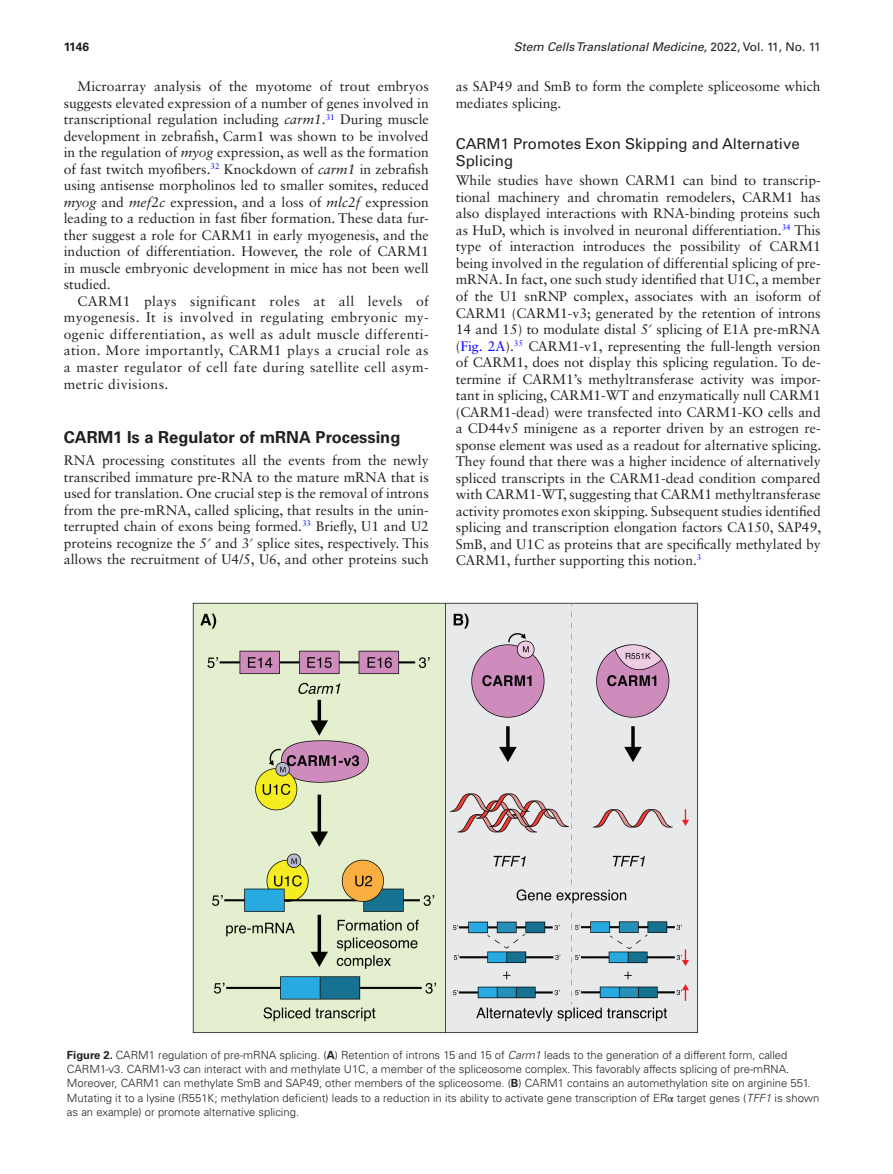
<style>
.page{position:relative;width:893px;height:1174px;background:#fff}
.page>*{position:absolute;margin:0;border:0;box-sizing:border-box;transform-origin:0 0}
.t1{font:700 16.5px "Univers LT Std";color:#231f20}
.t2{font:15px/16.5px "Univers LT Std";color:#231f20}
.t3{font:13.8px/16.5px "Sabon LT Std";color:#231f20;text-align:justify}
.t4{font:italic 12px "Univers LT Std";color:#231f20}
.t5{font:700 12px "Univers LT Std";color:#231f20}
.t6{font:300 11.25px/14.2px "Univers LT Std";color:#231f20}
.s1{font-style:normal}
.s2{font-style:italic}
.s3{font-family:"Gandhari Unicode"}
.s4{color:#00f}
.s5{font-weight:700}
.s6{font-family:"STIX General";font-weight:400}
</style>
<div class="page">
<img style="left:192px;top:602px;width:506px;height:431px">
<p class="t5" style="left:64px;top:40px;width:27px">1146</p>
<p class="t4" style="left:514px;top:40px;width:308px">Stem Cells Translational Medicine<span class="s1">, 2022, Vol. 11, No. 11</span></p>
<p class="t3" style="left:64px;top:78px;width:366px;text-indent:14px">Microarray analysis of the myotome of trout embryos suggests elevated expression of a number of genes involved in transcriptional regulation including <span class="s2">carm1</span>.<sup>31</sup> During muscle development in zebrafish, Carm1 was shown to be involved in the regulation of <span class="s2">myog</span> expression, as well as the formation of fast twitch myofibers.<sup>32</sup> Knockdown of <span class="s2">carm1</span> in zebrafish using antisense morpholinos led to smaller somites, reduced <span class="s2">myog</span> and <span class="s2">mef2c</span> expression, and a loss of <span class="s2">mlc2f</span> expression leading to a reduction in fast fiber formation. These data fur&shy;ther suggest a role for CARM1 in early myogenesis, and the induction of differentiation. However, the role of CARM1 in muscle embryonic development in mice has not been well studied.</p>
<p class="t3" style="left:64px;top:293px;width:366px;text-indent:14px">CARM1 plays significant roles at all levels of myogenesis. It is involved in regulating embryonic my&shy;ogenic differentiation, as well as adult muscle differenti&shy;ation. More importantly, CARM1 plays a crucial role as a master regulator of cell fate during satellite cell asym&shy;metric divisions.</p>
<p class="t3" style="left:456px;top:78px;width:366px">as SAP49 and SmB to form the complete spliceosome which mediates splicing.</p>
<p class="t2" style="left:456px;top:136px;width:346px">CARM1 Promotes Exon Skipping and Alternative<br>Splicing</p>
<p class="t3" style="left:456px;top:172px;width:367px">While studies have shown CARM1 can bind to transcrip&shy;tional machinery and chromatin remodelers, CARM1 has also displayed interactions with RNA-binding proteins such as HuD, which is involved in neuronal differentiation.<sup>34</sup> This type of interaction introduces the possibility of CARM1 being involved in the regulation of differential splicing of pre&shy;mRNA. In fact, one such study identified that U1C, a member of the U1 snRNP complex, associates with an isoform of CARM1 (CARM1-v3; generated by the retention of introns 14 and 15) to modulate distal 5<span class="s3">ʹ</span> splicing of E1A pre-mRNA (<span class="s4">Fig. 2A</span>).<sup>35</sup> CARM1-v1, representing the full-length version of CARM1, does not display this splicing regulation. To de&shy;termine if CARM1’s methyltransferase activity was impor&shy;tant in splicing, CARM1-WT and enzymatically null CARM1 (CARM1-dead) were transfected into CARM1-KO cells and a CD44v5 minigene as a reporter driven by an estrogen re&shy;sponse element was used as a readout for alternative splicing.<br>They found that there was a higher incidence of alternatively spliced transcripts in the CARM1-dead condition compared with CARM1-WT, suggesting that CARM1 methyltransferase activity promotes exon skipping. Subsequent studies identified splicing and transcription elongation factors CA150, SAP49, SmB, and U1C as proteins that are specifically methylated by CARM1, further supporting this notion.<sup>3</sup></p>
<p class="t1" style="left:64px;top:427px;width:338px">CARM1 Is a Regulator of mRNA Processing</p>
<p class="t3" style="left:64px;top:452px;width:366px">RNA processing constitutes all the events from the newly transcribed immature pre-RNA to the mature mRNA that is used for translation. One crucial step is the removal of introns from the pre-mRNA, called splicing, that results in the unin&shy;terrupted chain of exons being formed.<sup>33</sup> Briefly, U1 and U2 proteins recognize the 5<span class="s3">ʹ</span> and 3<span class="s3">ʹ</span> splice sites, respectively. This allows the recruitment of U4/5, U6, and other proteins such</p>
<p class="t6" style="left:67px;top:1047px;width:754px"><span class="s5">Figure 2.</span> CARM1 regulation of pre-mRNA splicing. (<span class="s5">A</span>) Retention of introns 15 and 15 of <span class="s2">Carm1</span> leads to the generation of a different form, called CARM1-v3. CARM1-v3 can interact with and methylate U1C, a member of the spliceosome complex. This favorably affects splicing of pre-mRNA.<br>Moreover, CARM1 can methylate SmB and SAP49, other members of the spliceosome. (<span class="s5">B</span>) CARM1 contains an automethylation site on arginine 551.<br>Mutating it to a lysine (R551K; methylation deficient) leads to a reduction in its ability to activate gene transcription of ER<span class="s6">α</span> target genes (<span class="s2">TFF1</span> is shown as an example) or promote alternative splicing.</p>
</div>
